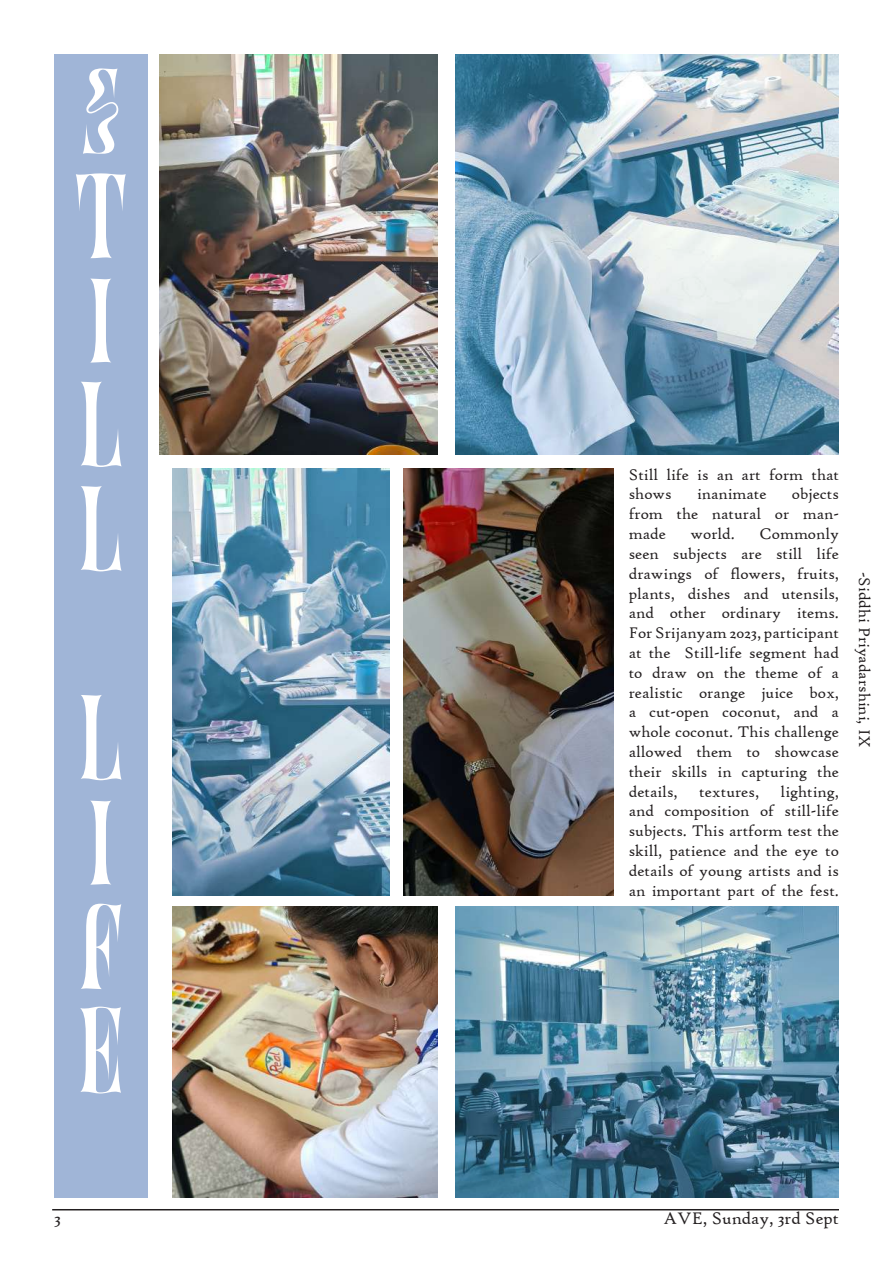
<style>
.page{position:relative;width:893px;height:1263px;background:#fff}
.page>*{position:absolute;margin:0;border:0;box-sizing:border-box;transform-origin:0 0}
.t1{font:87px/104.4px "Artistic Condensed Demo";color:#fff}
.t2{font:18px "High Tower Text";color:#231f20}
.t3{font:16.5px/19.8px "High Tower Text";color:#231f20;text-align:justify}
</style>
<div class="page">
<div style="left:54px;top:54px;width:94px;height:1143px;background:#a0b5d7"></div>
<img style="left:172px;top:468px;width:217px;height:428px">
<img style="left:159px;top:54px;width:278px;height:401px">
<img style="left:403px;top:468px;width:210px;height:428px">
<img style="left:455px;top:906px;width:384px;height:291px">
<img style="left:172px;top:906px;width:265px;height:291px">
<img style="left:455px;top:54px;width:384px;height:401px">
<hr style="left:52px;top:1209px;width:787px;height:1px;background:#231f20">
<h1 class="t1" style="left:75px;top:61px;width:53px">S<br>T<br>I<br>L<br>L</h1>
<h1 class="t1" style="left:79px;top:687px;width:45px;text-align:justify">L I F E</h1>
<p class="t3" style="left:629px;top:465px;width:212px">Still life is an art form that shows</p>
<p class="t3" style="left:629px;top:484px;width:212px;text-indent:163px">objects from the natural or man&shy;made</p>
<p class="t3" style="left:697px;top:484px;width:71px">inanimate</p>
<p class="t3" style="left:629px;top:524px;width:212px;text-indent:131px">Commonly seen subjects are still life drawings of flowers, fruits, plants, dishes and utensils, and other ordinary items.<br>For Srijanyam 2023, participant at the Still-life segment had to draw on the theme of a realistic orange juice box, a cut-open coconut, and a whole coconut. This challenge allowed them to showcase their skills in capturing the details,</p>
<p class="t3" style="left:690px;top:524px;width:46px">world.</p>
<p class="t3" style="left:629px;top:781px;width:212px;text-indent:152px">lighting, and composition of still-life subjects. This artform test the skill, patience and the eye to details of young artists and is an important part of the fest.</p>
<p class="t3" style="left:699px;top:781px;width:61px">textures,</p>
<p class="t3" style="left:874px;top:571px;width:178px;rotate:90deg">-Siddhi Priyadarshini, IX</p>
<p class="t2" style="left:54px;top:1207px;width:8px">3</p>
<p class="t2" style="left:663px;top:1207px;width:177px">AVE, Sunday, 3rd Sept</p>
</div>
